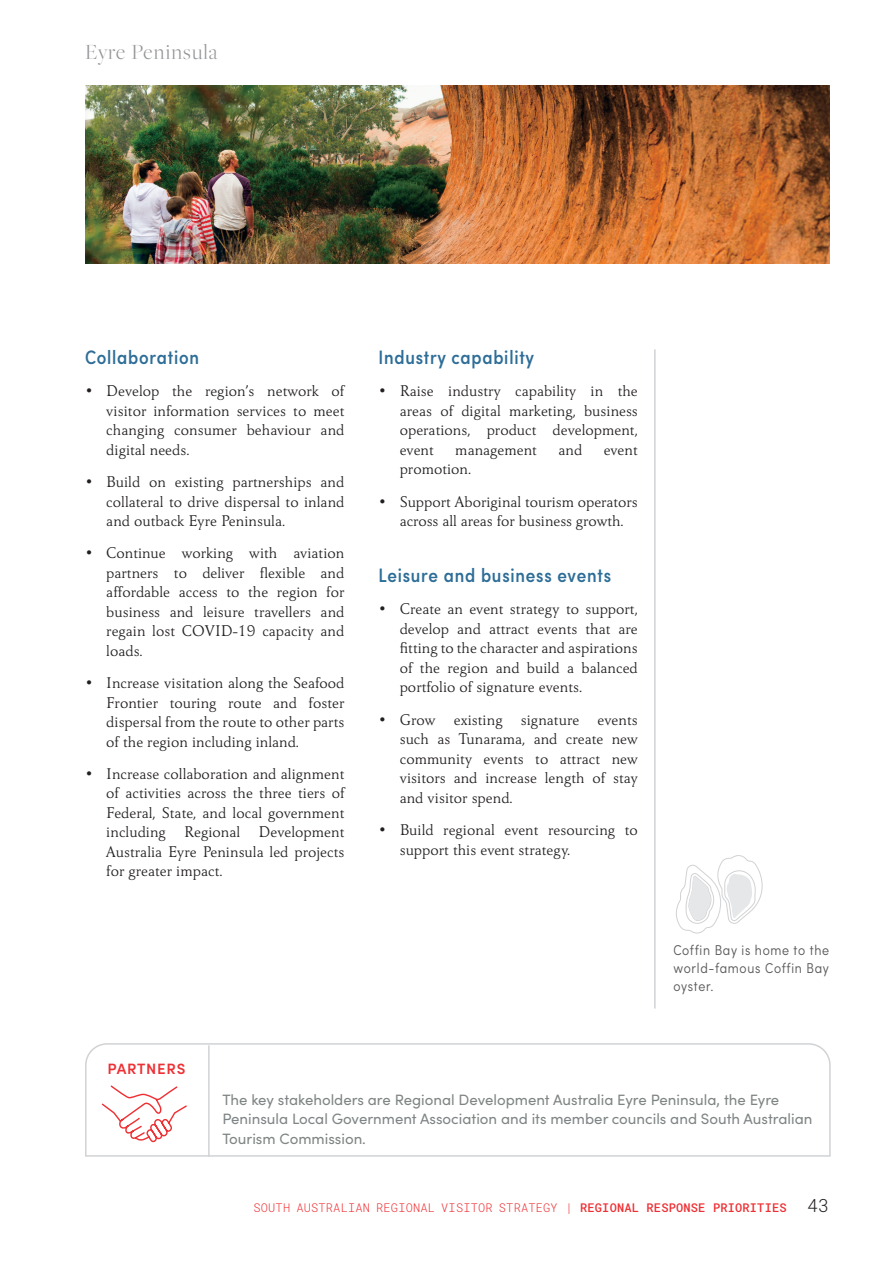
<style>
.page{position:relative;width:893px;height:1263px;background:#fff}
.page>*{position:absolute;margin:0;border:0;box-sizing:border-box;transform-origin:0 0}
.t1{font:300 22.5px "Freight Big Pro";letter-spacing:.05em;color:#939598}
.t2{font:500 condensed 19.5px "Sofia Pro";letter-spacing:.04em;color:#2d6d97}
.t3{font:300 18px "Roboto Mono";color:#231f20}
.t4{font:300 16.2px/19.5px "Carre Noir Std";color:#231f20;text-align:justify}
.t5{font:15px/19.5px "Sofia Pro";color:#7f8485}
.t6{font:600 15px "Sofia Pro";letter-spacing:.05em;color:#ee3034}
.t7{font:300 condensed 14.25px/18px "Sofia Pro";letter-spacing:.05em;color:#57585a;text-align:justify}
.t8{font:300 12px "Roboto Mono";letter-spacing:.015em;color:#ee3034}
.s1{font-weight:500}
</style>
<div class="page">
<svg style="left:85px;top:1043px;width:746px;height:114px"></svg>
<svg style="left:100px;top:1085px;width:88px;height:58px"></svg>
<hr style="left:208px;top:1045px;width:2px;height:112px;background:#d1d2d4">
<hr style="left:654px;top:349px;width:2px;height:659px;background:#d1d2d4">
<img style="left:85px;top:85px;width:744px;height:179px">
<svg style="left:676px;top:855px;width:87px;height:79px"></svg>
<h1 class="t1" style="left:85px;top:37px;width:134px">Eyre Peninsula</h1>
<p class="t2" style="left:85px;top:345px;width:116px">Collaboration</p>
<p class="t4" style="left:106px;top:382px;width:240px;text-indent:-21px">• Develop the region’s network of visitor information services to meet changing consumer behaviour and digital needs.</p>
<p class="t4" style="left:106px;top:472px;width:240px;text-indent:-21px">• Build on existing partnerships and collateral to drive dispersal to inland and outback Eyre Peninsula.</p>
<p class="t4" style="left:106px;top:544px;width:240px;text-indent:-21px">• Continue working with aviation partners to deliver flexible and affordable access to the region for business and leisure travellers and regain lost COVID-19 capacity and loads.</p>
<p class="t4" style="left:106px;top:673px;width:240px;text-indent:-21px">• Increase visitation along the Seafood Frontier touring route and foster dispersal from the route to other parts of the region including inland.</p>
<p class="t4" style="left:106px;top:764px;width:240px;text-indent:-21px">• Increase collaboration and alignment of activities across the three tiers of Federal, State, and local government including Regional Development Australia Eyre Peninsula led projects for greater impact.</p>
<p class="t2" style="left:378px;top:345px;width:157px">Industry capability</p>
<p class="t4" style="left:400px;top:382px;width:240px;text-indent:-21px">• Raise industry capability in the areas of digital marketing, business operations, product development, event</p>
<p class="t4" style="left:455px;top:440px;width:83px">management</p>
<p class="t4" style="left:558px;top:440px;width:25px">and</p>
<p class="t4" style="left:604px;top:440px;width:36px">event</p>
<p class="t4" style="left:400px;top:460px;width:73px">promotion.</p>
<p class="t4" style="left:378px;top:492px;width:261px;text-align:center">• Support Aboriginal tourism operators across all areas for business growth.</p>
<p class="t2" style="left:378px;top:563px;width:234px">Leisure and business events</p>
<p class="t4" style="left:400px;top:600px;width:240px;text-indent:-21px">• Create an event strategy to support, develop and attract events that are fitting to the character and aspirations of the region and build a balanced portfolio of signature events.</p>
<p class="t4" style="left:400px;top:710px;width:240px;text-indent:-21px">• Grow existing signature events such as Tunarama, and create new community events to attract new visitors and increase length of stay and visitor spend.</p>
<p class="t4" style="left:400px;top:820px;width:240px;line-height:20.2px;text-indent:-21px">• Build regional event resourcing to support this event strategy.</p>
<p class="t6" style="left:107px;top:1058px;width:80px">PARTNERS</p>
<p class="t7" style="left:673px;top:940px;width:157px">Coffin Bay is home to the world-famous Coffin Bay oyster.</p>
<p class="t5" style="left:222px;top:1089px;width:592px">The key stakeholders are Regional Development Australia Eyre Peninsula, the Eyre<br>Peninsula Local Government Association and its member councils and South Australian<br>Tourism Commission.</p>
<p class="t8" style="left:253px;top:1199px;width:535px">SOUTH AUSTRALIAN REGIONAL VISITOR STRATEGY | <span class="s1">REGIONAL RESPONSE PRIORITIES</span></p>
<p class="t3" style="left:808px;top:1193px;width:23px">43</p>
</div>
